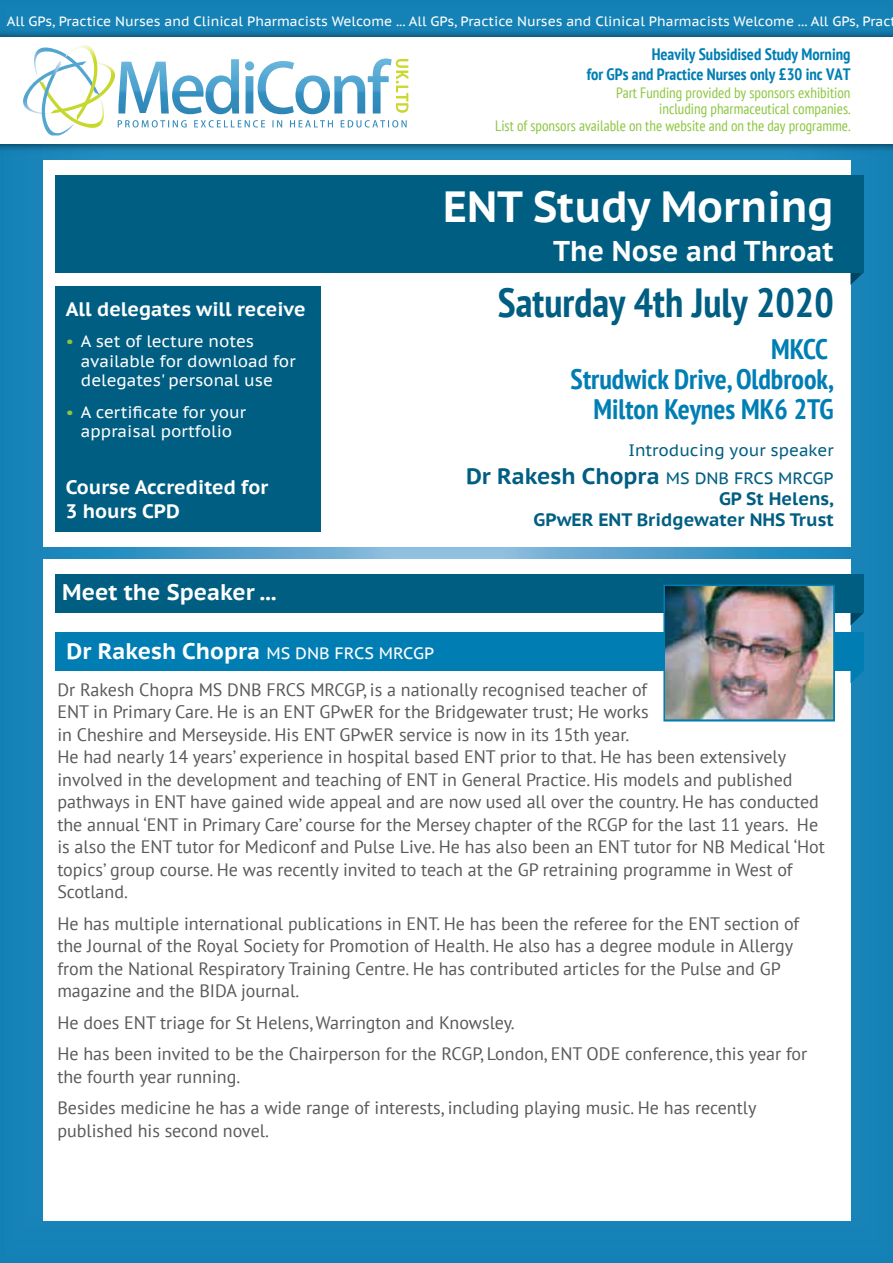
<style>
.page{position:relative;width:893px;height:1263px;background:#fff}
.page>*{position:absolute;margin:0;border:0;box-sizing:border-box;transform-origin:0 0}
.t1{font:700 43.5px "PT Sans Caption";color:#fff}
.t2{font:700 condensed 40.65px "PT Sans";color:#005e82}
.t3{font:700 28.5px "PT Sans Caption";color:#fff}
.t4{font:700 condensed 28.2px/30px "PT Sans";color:#007eb4;text-align:right}
.t5{font:700 22.5px "PT Sans Caption";color:#fff}
.t6{font:700 22.5px "PT Sans Caption";color:#005e82}
.t7{font:700 19.5px/24px "PT Sans Caption";color:#fff}
.t8{font:18px/22.5px "PT Sans";color:#58595b}
.t9{font:700 18px/21px "PT Sans Caption";color:#005e82;text-align:right}
.t10{font:16.5px/19.5px "PT Sans Caption";color:#fff}
.t11{font:700 condensed 16.5px/19.8px "PT Sans";color:#007eb4;text-align:right}
.t12{font:16.5px "PT Sans Caption";color:#005e82}
.t13{font:condensed 15px/16.5px "PT Sans";color:#8cc63f;text-align:right}
.t14{font:13.5px "PT Sans Caption";color:#fff}
.s1{color:#8cc63f}
.s2{font-weight:400;font-size:16.5px}
</style>
<div class="page">
<img style="left:0;top:0;width:893px;height:1263px">
<img style="left:0;top:26px;width:893px;height:129px">
<div style="left:0;top:37px;width:893px;height:107px;background:#fff"></div>
<img style="left:99px;top:63px;width:16px;height:29px">
<img style="left:41px;top:80px;width:65px;height:48px">
<img style="left:23px;top:82px;width:19px;height:33px">
<img style="left:42px;top:95px;width:32px;height:40px">
<img style="left:34px;top:48px;width:31px;height:47px">
<img style="left:65px;top:45px;width:34px;height:76px">
<img style="left:118px;top:59px;width:274px;height:55px">
<img style="left:118px;top:120px;width:243px;height:8px">
<img style="left:365px;top:120px;width:42px;height:8px">
<img style="left:396px;top:59px;width:12px;height:54px">
<div style="left:43px;top:559px;width:807px;height:661px;background:#fff"></div>
<svg style="left:850px;top:613px;width:14px;height:12px"></svg>
<div style="left:55px;top:574px;width:809px;height:39px;background:#005e82"></div>
<div style="left:43px;top:160px;width:807px;height:386px;background:#fff"></div>
<svg style="left:850px;top:272px;width:14px;height:13px"></svg>
<div style="left:55px;top:175px;width:809px;height:97px;background:#005e82"></div>
<div style="left:55px;top:286px;width:266px;height:246px;background:#005e82"></div>
<svg style="left:850px;top:670px;width:14px;height:13px"></svg>
<div style="left:55px;top:632px;width:809px;height:38px;background:#007eb4"></div>
<img style="left:666px;top:588px;width:166px;height:130px">
<div style="left:663px;top:585px;width:172px;height:136px;border:2px solid #007eb4"></div>
<p class="t14" style="left:7px;top:12px;width:885px">All GPs, Practice Nurses and Clinical Pharmacists Welcome ... All GPs, Practice Nurses and Clinical Pharmacists Welcome ... All GPs, Prac</p>
<p class="t11" style="left:587px;top:44px;width:265px">Heavily Subsidised Study Morning<br>for GPs and Practice Nurses only £30 inc VAT</p>
<p class="t13" style="left:495px;top:84px;width:357px">Part Funding provided by sponsors exhibition<br>including pharmaceutical companies.<br>List of sponsors available on the website and on the day programme.</p>
<p class="t7" style="left:66px;top:296px;width:241px">All delegates will receive</p>
<p class="t10" style="left:81px;top:331px;width:216px;text-indent:-15px"><span class="s1">•</span> A set of lecture notes available for download for delegates' personal use</p>
<p class="t10" style="left:66px;top:402px;width:182px;text-align:center"><span class="s1">•</span> A certificate for your appraisal portfolio</p>
<p class="t7" style="left:66px;top:475px;width:204px">Course Accredited for<br>3 hours CPD</p>
<h1 class="t1" style="left:443px;top:178px;width:392px">ENT Study Morning</h1>
<h3 class="t3" style="left:553px;top:232px;width:282px">The Nose and Throat</h3>
<h2 class="t2" style="left:498px;top:275px;width:337px">Saturday 4th July 2020</h2>
<h3 class="t4" style="left:571px;top:333px;width:265px">MKCC<br>Strudwick Drive, Oldbrook,<br>Milton Keynes MK6 2TG</h3>
<p class="t12" style="left:628px;top:440px;width:207px">Introducing your speaker</p>
<p class="t6" style="left:466px;top:461px;width:369px">Dr Rakesh Chopra <span class="s2">MS DNB FRCS MRCGP</span></p>
<p class="t9" style="left:534px;top:488px;width:302px">GP St Helens,<br>GPwER ENT Bridgewater NHS Trust</p>
<p class="t5" style="left:62px;top:577px;width:216px">Meet the Speaker ...</p>
<p class="t5" style="left:67px;top:636px;width:369px">Dr Rakesh Chopra <span class="s2">MS DNB FRCS MRCGP</span></p>
<p class="t8" style="left:57px;top:678px;width:769px">Dr Rakesh Chopra MS DNB FRCS MRCGP, is a nationally recognised teacher of<br>ENT in Primary Care. He is an ENT GPwER for the Bridgewater trust; He works<br>in Cheshire and Merseyside. His ENT GPwER service is now in its 15th year.<br>He had nearly 14 years’ experience in hospital based ENT prior to that. He has been extensively involved in the development and teaching of ENT in General Practice. His models and published pathways in ENT have gained wide appeal and are now used all over the country. He has conducted the annual ‘ENT in Primary Care’ course for the Mersey chapter of the RCGP for the last 11 years. He is also the ENT tutor for Mediconf and Pulse Live. He has also been an ENT tutor for NB Medical ‘Hot topics’ group course. He was recently invited to teach at the GP retraining programme in West of Scotland.</p>
<p class="t8" style="left:57px;top:912px;width:743px">He has multiple international publications in ENT. He has been the referee for the ENT section of the Journal of the Royal Society for Promotion of Health. He also has a degree module in Allergy from the National Respiratory Training Centre. He has contributed articles for the Pulse and GP magazine and the BIDA journal.</p>
<p class="t8" style="left:57px;top:1006px;width:751px;line-height:31.5px">He does ENT triage for St Helens, Warrington and Knowsley.<br>He has been invited to be the Chairperson for the RCGP, London, ENT ODE conference, this year for</p>
<p class="t8" style="left:57px;top:1060px;width:701px;line-height:31.5px">the fourth year running.<br>Besides medicine he has a wide range of interests, including playing music. He has recently</p>
<p class="t8" style="left:57px;top:1119px;width:213px">published his second novel.</p>
</div>
